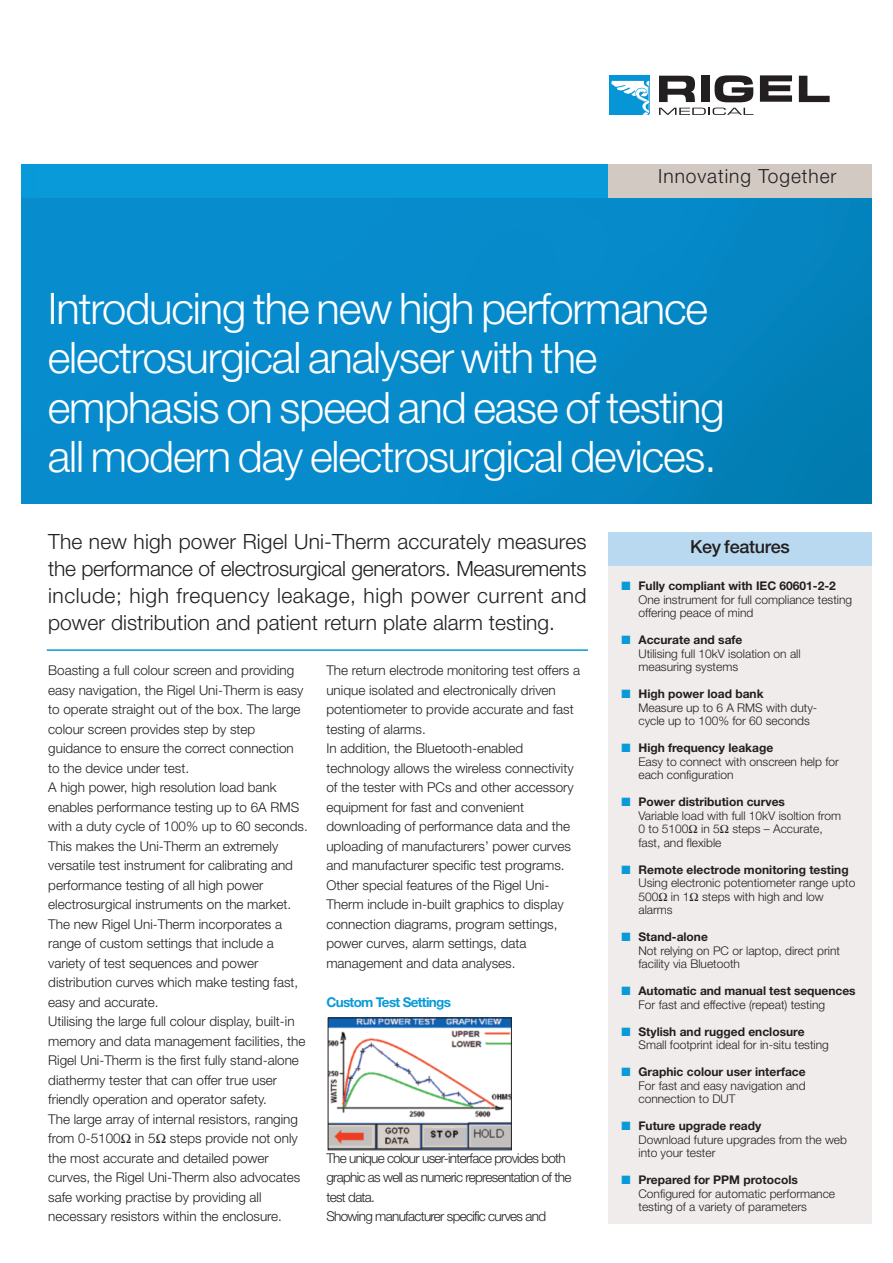
<style>
.page{position:relative;width:893px;height:1263px;background:#fff}
.page>*{position:absolute;margin:0;border:0;box-sizing:border-box;transform-origin:0 0}
.t1{font:300 43.5px/49.5px "Helvetica Neue";letter-spacing:-.025em;color:#fff}
.t2{font:300 21px/27px "Helvetica Neue";color:#231f20;text-align:justify}
.t3{font:300 19.5px "Helvetica Neue";letter-spacing:.05em;color:#231f20}
.t4{font:500 18px "Helvetica Neue";letter-spacing:-.015em;color:#231f20}
.t5{font:300 13.5px/19.5px "Helvetica Neue";color:#231f20}
.t6{font:300 13.5px/19.5px "Helvetica Neue";letter-spacing:-.05em;color:#231f20}
.t7{font:700 13.5px "Helvetica Neue";letter-spacing:-.05em;color:#089ad9}
.t8{font:300 12px/13.5px "Helvetica Neue";color:#231f20}
.s1{color:#089ad9}
.s2{font-weight:700}
</style>
<div class="page">
<div style="left:608px;top:550px;width:264px;height:674px;background:#f0eceb"></div>
<img style="left:36px;top:198px;width:836px;height:306px">
<div style="left:21px;top:165px;width:599px;height:33px;background:#089ad9"></div>
<hr style="left:47px;top:649px;width:541px;height:2px;background:#089ad9">
<div style="left:608px;top:532px;width:264px;height:34px;background:#b9d9f1"></div>
<div style="left:21px;top:198px;width:15px;height:306px;background:#078cce"></div>
<img style="left:330px;top:1019px;width:180px;height:129px">
<div style="left:328px;top:1017px;width:184px;height:133px;border:1px solid #231f20"></div>
<div style="left:609px;top:76px;width:40px;height:39px;background:linear-gradient(to right,#119bd8,#0e99d8)"></div>
<svg style="left:611px;top:81px;width:39px;height:34px"></svg>
<svg style="left:659px;top:76px;width:36px;height:26px"></svg>
<svg style="left:715px;top:75px;width:38px;height:27px"></svg>
<svg style="left:799px;top:76px;width:31px;height:26px"></svg>
<div style="left:701px;top:75px;width:8px;height:27px;background:#231f20"></div>
<svg style="left:760px;top:75px;width:32px;height:27px"></svg>
<svg style="left:659px;top:108px;width:95px;height:7px"></svg>
<div style="left:608px;top:165px;width:264px;height:33px;background:#d1c9c2"></div>
<h3 class="t3" style="left:658px;top:169px;width:180px">Innovating Together</h3>
<h1 class="t1" style="left:48px;top:287px;width:678px">Introducing the new high performance electrosurgical analyser with the emphasis on speed and ease of testing all modern day electrosurgical devices.</h1>
<p class="t2" style="left:48px;top:530px;width:540px">The new high power Rigel Uni-Therm accurately measures the performance of electrosurgical generators. Measurements include; high frequency leakage, high power current and power distribution and patient return plate alarm testing.</p>
<p class="t5" style="left:48px;top:662px;width:261px">Boasting a full colour screen and providing easy navigation, the Rigel Uni-Therm is easy to operate straight out of the box. The large colour screen provides step by step guidance to ensure the correct connection to the device under test.<br>A high power, high resolution load bank enables performance testing up to 6A RMS with a duty cycle of 100% up to 60 seconds.<br>This makes the Uni-Therm an extremely versatile test instrument for calibrating and performance testing of all high power electrosurgical instruments on the market.<br>The new Rigel Uni-Therm incorporates a range of custom settings that include a variety of test sequences and power distribution curves which make testing fast, easy and accurate.<br>Utilising the large full colour display, built-in memory and data management facilities, the Rigel Uni-Therm is the first fully stand-alone diathermy tester that can offer true user friendly operation and operator safety.<br>The large array of internal resistors, ranging from 0-5100 in 5 steps provide not only the most accurate and detailed power curves, the Rigel Uni-Therm also advocates safe working practise by providing all necessary resistors within the enclosure.</p>
<p class="t5" style="left:326px;top:662px;width:255px">The return electrode monitoring test offers a unique isolated and electronically driven potentiometer to provide accurate and fast testing of alarms.<br>In addition, the Bluetooth-enabled technology allows the wireless connectivity of the tester with PCs and other accessory equipment for fast and convenient downloading of performance data and the uploading of manufacturers’ power curves and manufacturer specific test programs.<br>Other special features of the Rigel Uni-Therm include in-built graphics to display connection diagrams, program settings, power curves, alarm settings, data management and data analyses.</p>
<p class="t7" style="left:326px;top:997px;width:126px">Custom Test Settings</p>
<p class="t6" style="left:326px;top:1149px;width:246px">The unique colour user-interface provides both graphic as well as numeric representation of the test data.<br>Showing manufacturer specific curves and</p>
<h3 class="t4" style="left:690px;top:540px;width:101px">Key features</h3>
<p class="t8" style="left:638px;top:580px;width:215px;text-indent:-17px"><span class="s1">■</span> <span class="s2">Fully compliant with IEC 60601-2-2<br></span>One instrument for full compliance testing offering peace of mind</p>
<p class="t8" style="left:638px;top:634px;width:164px;text-indent:-17px"><span class="s1">■</span> <span class="s2">Accurate and safe<br></span>Utilising full 10kV isolation on all measuring systems</p>
<p class="t8" style="left:638px;top:688px;width:180px;text-indent:-17px"><span class="s1">■</span> <span class="s2">High power load bank<br></span>Measure up to 6 A RMS with duty&shy;cycle up to 100% for 60 seconds</p>
<p class="t8" style="left:638px;top:742px;width:202px;text-indent:-17px"><span class="s1">■</span> <span class="s2">High frequency leakage<br></span>Easy to connect with onscreen help for each configuration</p>
<p class="t8" style="left:638px;top:796px;width:204px;text-indent:-17px"><span class="s1">■</span> <span class="s2">Power distribution curves<br></span>Variable load with full 10kV isoltion from<br>0 to 5100 in 5 steps – Accurate, fast, and flexible</p>
<p class="t8" style="left:638px;top:864px;width:218px;text-indent:-17px"><span class="s1">■</span> <span class="s2">Remote electrode monitoring testing<br></span>Using electronic potentiometer range upto<br>500 in 1 steps with high and low alarms</p>
<p class="t8" style="left:638px;top:931px;width:203px;text-indent:-17px"><span class="s1">■</span> <span class="s2">Stand-alone<br></span>Not relying on PC or laptop, direct print facility via Bluetooth</p>
<p class="t8" style="left:638px;top:985px;width:219px;text-indent:-17px"><span class="s1">■</span> <span class="s2">Automatic and manual test sequences<br></span>For fast and effective (repeat) testing</p>
<p class="t8" style="left:638px;top:1026px;width:192px;text-indent:-17px"><span class="s1">■</span> <span class="s2">Stylish and rugged enclosure<br></span>Small footprint ideal for in-situ testing</p>
<p class="t8" style="left:638px;top:1066px;width:169px;text-align:justify;text-indent:-17px"><span class="s1">■</span> <span class="s2">Graphic colour user interface </span>For fast and easy navigation and connection to DUT</p>
<p class="t8" style="left:638px;top:1120px;width:210px;text-indent:-17px"><span class="s1">■</span> <span class="s2">Future upgrade ready<br></span>Download future upgrades from the web into your tester</p>
<p class="t8" style="left:638px;top:1174px;width:198px;text-indent:-17px"><span class="s1">■</span> <span class="s2">Prepared for PPM protocols<br></span>Configured for automatic performance testing of a variety of parameters</p>
</div>
